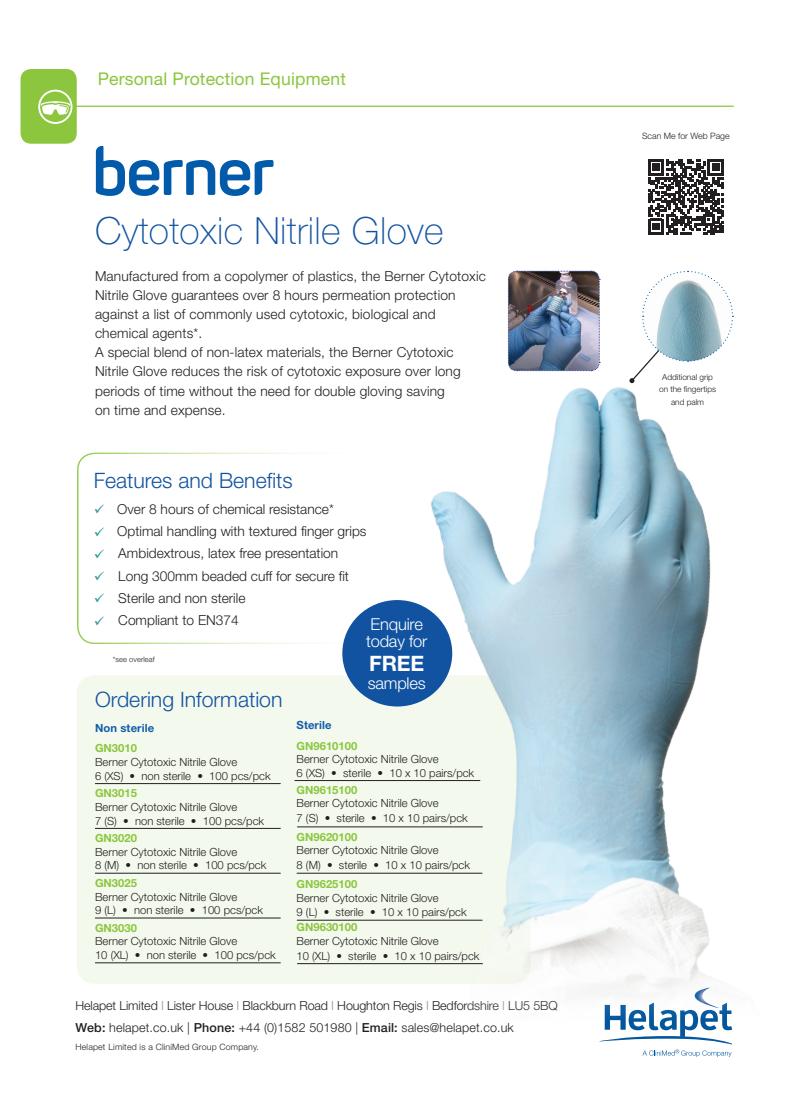
<style>
.page{position:relative;width:807px;height:1115px;background:#fff}
.page>*{position:absolute;margin:0;border:0;box-sizing:border-box;transform-origin:0 0}
.t1{font:100 37.5px "Helvetica Neue LT Std";letter-spacing:.01em;color:#1153a1}
.t2{font:300 21.25px "Helvetica Neue LT Std";color:#1153a1}
.t3{font:700 21.25px "Helvetica Neue LT Std";color:#fff}
.t4{font:17.5px "Helvetica Neue LT Std";letter-spacing:.01em;color:#8bc63e}
.t5{font:300 16.5px/17.5px "Helvetica Neue LT Std";letter-spacing:-.01em;color:#fff}
.t6{font:300 13.75px/19.1px "Helvetica Neue LT Std";letter-spacing:.01em;color:#231f20}
.t7{font:300 12.5px/21.2px "Helvetica Neue LT Std";letter-spacing:-.01em;color:#231f20}
.t8{font:300 11.25px/13.8px "Helvetica Neue LT Std";color:#231f20}
.t9{font:700 11.25px "Helvetica Neue LT Std";color:#8bc63e}
.t10{font:700 11.25px "Helvetica Neue LT Std";letter-spacing:.01em;color:#135cab}
.t11{font:300 8.75px "Helvetica Neue LT Std";letter-spacing:.02em;color:#231f20}
.t12{font:300 8.75px "Helvetica Neue LT Std";color:#231f20}
.t13{font:300 8.25px/12.4px "Helvetica Neue LT Std";color:#231f20;text-align:center}
.t14{font:300 7.5px "Helvetica Neue LT Std";letter-spacing:.01em;color:#231f20}
.s1{color:#329d94}
.s2{color:#939598}
.s3{font-weight:500}
</style>
<div class="page">
<div style="left:77px;top:675px;width:453px;height:308px;background:#f4f9ed;border-radius:18px"></div>
<img style="left:196px;top:160px;width:538px;height:897px">
<hr style="left:95px;top:783px;width:185px;height:1px;background:#231f20">
<hr style="left:95px;top:828px;width:185px;height:1px;background:#231f20">
<hr style="left:95px;top:873px;width:185px;height:1px;background:#231f20">
<hr style="left:95px;top:918px;width:185px;height:1px;background:#231f20">
<hr style="left:95px;top:962px;width:185px;height:1px;background:#231f20">
<hr style="left:294px;top:780px;width:186px;height:1px;background:#231f20">
<hr style="left:297px;top:826px;width:185px;height:1px;background:#231f20">
<hr style="left:296px;top:873px;width:186px;height:1px;background:#231f20">
<hr style="left:297px;top:920px;width:185px;height:1px;background:#231f20">
<hr style="left:297px;top:963px;width:185px;height:1px;background:#231f20">
<div style="left:78px;top:453px;width:301px;height:190px;background:#fff;border-radius:17px"></div>
<div style="left:75px;top:472px;width:401px;height:154px;background:#fff"></div>
<div style="left:638px;top:150px;width:94px;height:94px;background:#fff"></div>
<svg style="left:648px;top:159px;width:75px;height:76px"></svg>
<div style="left:342px;top:600px;width:110px;height:106px;background:#1153a1;border-radius:50%"></div>
<hr style="left:64px;top:106px;width:669px;height:1px;background:#8bc63e">
<div style="left:21px;top:69px;width:56px;height:75px;background:#8bc63e;border-radius:11px"></div>
<svg style="left:41px;top:101px;width:28px;height:14px"></svg>
<div style="left:38px;top:90px;width:34px;height:34px;border:2px solid #fff;border-radius:50%"></div>
<svg style="left:629px;top:270px;width:104px;height:113px"></svg>
<svg style="left:96px;top:146px;width:177px;height:50px"></svg>
<img style="left:508px;top:271px;width:92px;height:100px">
<h3 class="t4" style="left:98px;top:68px;width:250px">Personal Protection Equipment</h3>
<h1 class="t1" style="left:95px;top:209px;width:350px">Cytotoxic Nitrile Glove</h1>
<p class="t6" style="left:95px;top:266px;width:392px">Manufactured from a copolymer of plastics, the Berner Cytotoxic Nitrile Glove guarantees over 8 hours permeation protection against a list of commonly used cytotoxic, biological and chemical agents*.<br>A special blend of non-latex materials, the Berner Cytotoxic Nitrile Glove reduces the risk of cytotoxic exposure over long periods of time without the need for double gloving saving<br>on time and expense.</p>
<h2 class="t2" style="left:94px;top:467px;width:200px">Features and Benefits</h2>
<p class="t6" style="left:94px;top:499px;width:242px"><span class="s1">✓</span> Over 8 hours of chemical resistance*</p>
<p class="t6" style="left:94px;top:521px;width:274px"><span class="s1">✓</span> Optimal handling with textured finger grips</p>
<p class="t6" style="left:94px;top:544px;width:246px"><span class="s1">✓</span> Ambidextrous, latex free presentation</p>
<p class="t6" style="left:94px;top:566px;width:257px"><span class="s1">✓</span> Long 300mm beaded cuff for secure fit</p>
<p class="t6" style="left:94px;top:588px;width:153px"><span class="s1">✓</span> Sterile and non sterile</p>
<p class="t6" style="left:94px;top:610px;width:147px"><span class="s1">✓</span> Compliant to EN374</p>
<h3 class="t5" style="left:366px;top:615px;width:63px">Enquire today for</h3>
<h2 class="t3" style="left:369px;top:650px;width:56px">FREE</h2>
<h3 class="t5" style="left:367px;top:673px;width:60px">samples</h3>
<p class="t14" style="left:113px;top:655px;width:44px">*see overleaf</p>
<h2 class="t2" style="left:95px;top:686px;width:189px">Ordering Information</h2>
<p class="t10" style="left:95px;top:720px;width:61px">Non sterile</p>
<p class="t9" style="left:95px;top:741px;width:43px">GN3010</p>
<p class="t8" style="left:95px;top:755px;width:177px">Berner Cytotoxic Nitrile Glove<br>6 (XS) • non sterile • 100 pcs/pck</p>
<p class="t9" style="left:95px;top:786px;width:43px">GN3015</p>
<p class="t8" style="left:95px;top:800px;width:171px">Berner Cytotoxic Nitrile Glove<br>7 (S) • non sterile • 100 pcs/pck</p>
<p class="t9" style="left:95px;top:831px;width:43px">GN3020</p>
<p class="t8" style="left:95px;top:844px;width:173px">Berner Cytotoxic Nitrile Glove<br>8 (M) • non sterile • 100 pcs/pck</p>
<p class="t9" style="left:95px;top:876px;width:43px">GN3025</p>
<p class="t8" style="left:95px;top:889px;width:169px">Berner Cytotoxic Nitrile Glove<br>9 (L) • non sterile • 100 pcs/pck</p>
<p class="t9" style="left:95px;top:920px;width:43px">GN3030</p>
<p class="t8" style="left:95px;top:934px;width:182px">Berner Cytotoxic Nitrile Glove<br>10 (XL) • non sterile • 100 pcs/pck</p>
<p class="t10" style="left:296px;top:718px;width:37px">Sterile</p>
<p class="t9" style="left:296px;top:739px;width:62px">GN9610100</p>
<p class="t8" style="left:296px;top:752px;width:179px">Berner Cytotoxic Nitrile Glove<br>6 (XS) • sterile • 10 x 10 pairs/pck</p>
<p class="t9" style="left:296px;top:782px;width:62px">GN9615100</p>
<p class="t8" style="left:296px;top:796px;width:173px;line-height:14.5px">Berner Cytotoxic Nitrile Glove<br>7 (S) • sterile • 10 x 10 pairs/pck</p>
<p class="t9" style="left:296px;top:829px;width:62px">GN9620100</p>
<p class="t8" style="left:296px;top:843px;width:175px;line-height:14.5px">Berner Cytotoxic Nitrile Glove<br>8 (M) • sterile • 10 x 10 pairs/pck</p>
<p class="t9" style="left:296px;top:876px;width:62px">GN9625100</p>
<p class="t8" style="left:296px;top:890px;width:172px;line-height:14.5px">Berner Cytotoxic Nitrile Glove<br>9 (L) • sterile • 10 x 10 pairs/pck</p>
<p class="t9" style="left:296px;top:920px;width:62px">GN9630100</p>
<p class="t8" style="left:296px;top:933px;width:184px;line-height:14.5px">Berner Cytotoxic Nitrile Glove<br>10 (XL) • sterile • 10 x 10 pairs/pck</p>
<p class="t7" style="left:75px;top:995px;width:483px">Helapet Limited <span class="s2">I</span> Lister House <span class="s2">I</span> Blackburn Road <span class="s2">I</span> Houghton Regis <span class="s2">I</span> Bedfordshire <span class="s2">I</span> LU5 5BQ<br><span class="s3">Web:</span> helapet.co.uk | <span class="s3">Phone:</span> +44 (0)1582 501980 | <span class="s3">Email:</span> sales@helapet.co.uk</p>
<p class="t11" style="left:75px;top:1042px;width:185px">Helapet Limited is a CliniMed Group Company.</p>
<p class="t12" style="left:642px;top:131px;width:89px">Scan Me for Web Page</p>
<p class="t13" style="left:659px;top:371px;width:58px">Additional grip on the fingertips and palm</p>
</div>
